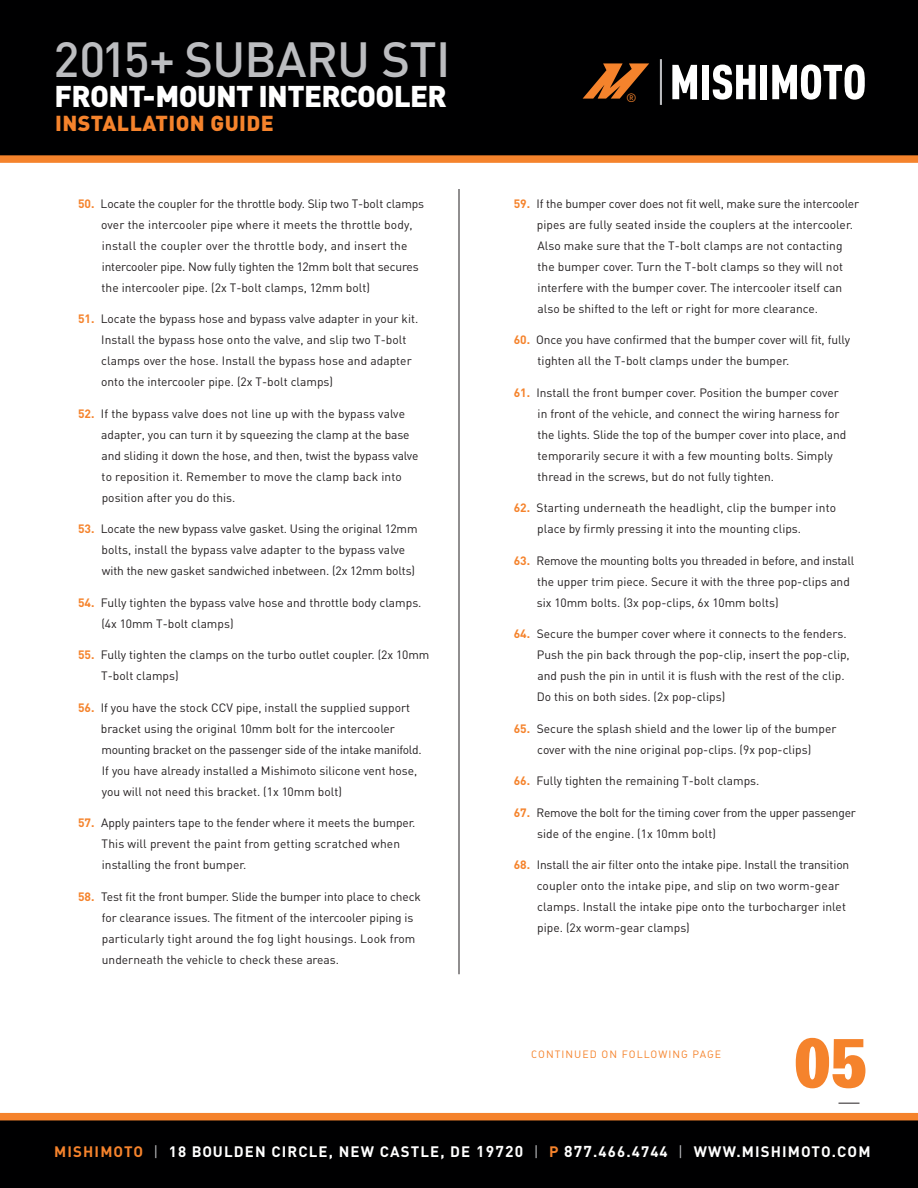
<style>
.page{position:relative;width:918px;height:1188px;background:#fff}
.page>*{position:absolute;margin:0;border:0;box-sizing:border-box;transform-origin:0 0}
.t1{font:72px "URW Egyptienne T Bold Extr Narr";color:#f5832c}
.t2{font:500 48.75px "DIN";letter-spacing:-.015em;color:#bcbdc0}
.t3{font:900 29.7px "DIN";letter-spacing:-.025em;color:#fff}
.t4{font:900 21.45px "DIN";letter-spacing:.02em;color:#f5832c}
.t5{font:700 15px "DIN";letter-spacing:.075em;color:#fff}
.t6{font:12px/21px "DIN";color:#231f20}
.t7{font:12px/21px "DIN";letter-spacing:-.02em;color:#231f20}
.t8{font:12px "DIN";color:#f5832c}
.t9{font:10.5px "DIN Regular Alternate";letter-spacing:.1em;color:#f5832c}
.s1{font-weight:700;color:#f5832c}
.s2{color:#f58425}
.s3{font-weight:400;color:#bcbdc0}
.s4{font-size:15.6px}
.s5{color:#f5832c}
</style>
<div class="page">
<div style="left:0;top:0;width:918px;height:163px;background:#000001"></div>
<svg style="left:839px;top:1103px;width:21px;height:1px"></svg>
<hr style="left:459px;top:189px;width:1px;height:785px;background:#231f20">
<svg style="left:672px;top:65px;width:25px;height:34px"></svg>
<div style="left:702px;top:65px;width:7px;height:34px;background:#fff"></div>
<svg style="left:713px;top:65px;width:43px;height:35px"></svg>
<div style="left:760px;top:65px;width:7px;height:34px;background:#fff"></div>
<svg style="left:772px;top:64px;width:93px;height:36px"></svg>
<svg style="left:583px;top:63px;width:66px;height:36px;background:#723d15"></svg>
<hr style="left:660px;top:59px;width:2px;height:46px;background:#bcbdc0">
<svg style="left:0;top:1113px;width:918px;height:75px;background:#180d05"></svg>
<h2 class="t2" style="left:54px;top:29px;width:398px">2015+ SUBARU STI</h2>
<h3 class="t3" style="left:55px;top:76px;width:394px">FRONT-MOUNT INTERCOOLER</h3>
<h3 class="t4" style="left:55px;top:108px;width:220px">INSTALLATION GUIDE</h3>
<p class="t6" style="left:101px;top:193px;width:325px;text-indent:-23px"><span class="s1">50.</span> Locate the coupler for the throttle body. Slip two T-bolt clamps over the intercooler pipe where it meets the throttle body, install the coupler over the throttle body, and insert the intercooler pipe. Now fully tighten the 12mm bolt that secures the intercooler pipe. (2x T-bolt clamps, 12mm bolt)</p>
<p class="t6" style="left:101px;top:308px;width:319px;text-indent:-23px"><span class="s1">51.</span> Locate the bypass hose and bypass valve adapter in your kit.<br>Install the bypass hose onto the valve, and slip two T-bolt clamps over the hose. Install the bypass hose and adapter onto the intercooler pipe. (2x T-bolt clamps)</p>
<p class="t6" style="left:101px;top:403px;width:319px;text-indent:-23px"><span class="s1">52.</span> If the bypass valve does not line up with the bypass valve adapter, you can turn it by squeezing the clamp at the base and sliding it down the hose, and then, twist the bypass valve to reposition it. Remember to move the clamp back into position after you do this.</p>
<p class="t6" style="left:101px;top:518px;width:318px;text-indent:-23px"><span class="s1">53.</span> Locate the new bypass valve gasket. Using the original 12mm bolts, install the bypass valve adapter to the bypass valve with the new gasket sandwiched inbetween. (2x 12mm bolts)</p>
<p class="t6" style="left:101px;top:592px;width:322px;text-indent:-23px"><span class="s1">54.</span> Fully tighten the bypass valve hose and throttle body clamps. (4x 10mm T-bolt clamps)</p>
<p class="t6" style="left:101px;top:644px;width:330px;text-indent:-23px"><span class="s1">55.</span> Fully tighten the clamps on the turbo outlet coupler. (2x 10mm<br>T-bolt clamps)</p>
<p class="t6" style="left:101px;top:697px;width:323px;text-indent:-23px"><span class="s1">56.</span> If you have the stock CCV pipe, install the supplied support bracket using the original 10mm bolt for the intercooler mounting bracket on the passenger side of the intake manifold.<br>If you have already installed a Mishimoto silicone vent hose, you will not need this bracket. (1x 10mm bolt)</p>
<p class="t6" style="left:102px;top:812px;width:315px;text-indent:-24px"><span class="s1">57.</span> Apply painters tape to the fender where it meets the bumper.<br>This will prevent the paint from getting scratched when installing the front bumper.</p>
<p class="t6" style="left:102px;top:886px;width:321px;text-indent:-24px"><span class="s1">58.</span> Test fit the front bumper. Slide the bumper into place to check for clearance issues. The fitment of the intercooler piping is particularly tight around the fog light housings. Look from underneath the vehicle to check these areas.</p>
<p class="t8" style="left:626px;top:90px;width:12px">®</p>
<p class="t6" style="left:537px;top:193px;width:324px;text-indent:-23px"><span class="s1">59.</span> If the bumper cover does not fit well, make sure the intercooler pipes are fully seated inside the couplers at the intercooler.<br>Also make sure that the T-bolt clamps are not contacting the bumper cover. Turn the T-bolt clamps so they will not interfere with the bumper cover. The intercooler itself can also be shifted to the left or right for more clearance.</p>
<p class="t6" style="left:538px;top:329px;width:314px;text-indent:-24px"><span class="s1">60.</span> Once you have confirmed that the bumper cover will fit, fully tighten all the T-bolt clamps under the bumper.</p>
<p class="t6" style="left:538px;top:382px;width:310px;text-indent:-24px"><span class="s1">61.</span> Install the front bumper cover. Position the bumper cover in front of the vehicle, and connect the wiring harness for the lights. Slide the top of the bumper cover into place, and temporarily secure it with a few mounting bolts. Simply thread in the screws, but do not fully tighten.</p>
<p class="t6" style="left:537px;top:497px;width:300px;text-indent:-24px"><span class="s1">62.</span> Starting underneath the headlight, clip the bumper into place by firmly pressing it into the mounting clips.</p>
<p class="t6" style="left:537px;top:550px;width:319px;text-indent:-23px"><span class="s1">63.</span> Remove the mounting bolts you threaded in before, and install the upper trim piece. Secure it with the three pop-clips and six 10mm bolts. (3x pop-clips, 6x 10mm bolts)</p>
<p class="t6" style="left:537px;top:623px;width:315px;text-indent:-23px"><span class="s1">64.</span> Secure the bumper cover where it connects to the fenders.<br>Push the pin back through the pop-clip, insert the pop-clip, and push the pin in until it is flush with the rest of the clip.<br>Do this on both sides. (2x pop-clips)</p>
<p class="t6" style="left:514px;top:718px;width:324px;text-align:center"><span class="s1">65.</span> Secure the splash shield and the lower lip of the bumper cover with the nine original pop-clips. (9x pop-clips)</p>
<p class="t6" style="left:514px;top:770px;width:247px"><span class="s1">66.</span> Fully tighten the remaining T-bolt clamps.</p>
<p class="t7" style="left:537px;top:802px;width:320px;text-indent:-23px"><span class="s1">67.</span> Remove the bolt for the timing cover from the upper passenger side of the engine. (1x 10mm bolt)</p>
<p class="t6" style="left:537px;top:854px;width:314px;text-indent:-23px"><span class="s1">68.</span> Install the air filter onto the intake pipe. Install the transition coupler onto the intake pipe, and slip on two worm-gear clamps. Install the intake pipe onto the turbocharger inlet pipe. (2x worm-gear clamps)</p>
<p class="t9" style="left:531px;top:1047px;width:191px">CONTINUED ON FOLLOWING PAGE</p>
<h1 class="t1" style="left:794px;top:1020px;width:74px">05</h1>
<p class="t5" style="left:42px;top:1142px;width:628px"><span class="s2">MISHIMOTO</span> <span class="s3">|</span> 18 BOULDEN CIRCLE, NEW CASTLE, DE <span class="s4">19720</span> <span class="s3">|</span> <span class="s2">P</span> <span class="s4">1</span>.<span class="s4">877</span>.GOMISHI</p>
<p class="t5" style="left:54px;top:1142px;width:818px"><span class="s5">MISHIMOTO</span> <span class="s3">|</span> 18 BOULDEN CIRCLE, NEW CASTLE, DE <span class="s4">19720</span> <span class="s3">|</span> <span class="s5">P</span> <span class="s4">877</span>.466.4744 <span class="s3">|</span> WWW.MISHIMOTO.COM</p>
</div>
